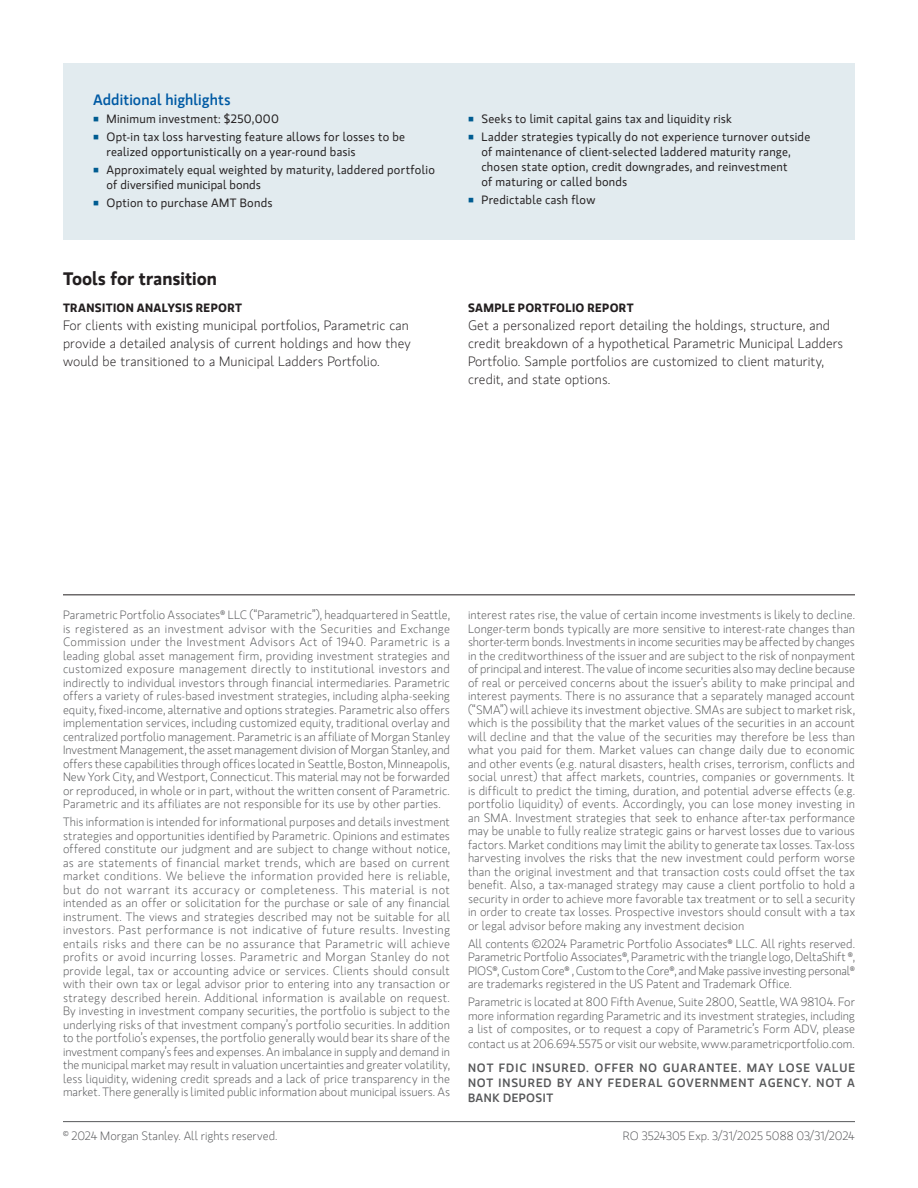
<style>
.page{position:relative;width:918px;height:1188px;background:#fff}
.page>*{position:absolute;margin:0;border:0;box-sizing:border-box;transform-origin:0 0}
.Body_Head{font:700 18px "MS Gloriola II Std";color:#231f20}
.Sidebar_Head{font:500 15px "MS Gloriola II Std";letter-spacing:.01em;color:#005aa4}
.t1{font:300 13.5px/18px "MS Gloriola II Std";letter-spacing:.01em;color:#231f20}
.Footnote___Rule_Above{font:300 12px/13.5px "MS Gloriola II Std";color:#57585a;text-align:justify}
.t2{font:12px/15px "MS Gloriola II Std";letter-spacing:.02em;color:#231f20}
.t3{font:500 12px/15px "MS Gloriola II Std";letter-spacing:.07em;color:#57585a;text-align:justify}
.Body_Subhead{font:700 12px "MS Gloriola II Std";letter-spacing:.03em;color:#231f20}
</style>
<div class="page">
<hr style="left:63px;top:594px;width:792px;height:1px;background:#231f20">
<div style="left:63px;top:64px;width:792px;height:176px;background:#e2ebef"></div>
<hr style="left:63px;top:1121px;width:792px;height:1px;background:#57585a">
<p class="Sidebar_Head" style="left:93px;top:89px;width:139px">Additional highlights</p>
<p class="t2" style="left:106px;top:111px;width:174px">Minimum investment: $250,000</p>
<p class="t2" style="left:106px;top:129px;width:300px">Opt-in tax loss harvesting feature allows for losses to be realized opportunistically on a year-round basis</p>
<p class="t2" style="left:106px;top:162px;width:330px">Approximately equal weighted by maturity, laddered portfolio of diversified municipal bonds</p>
<p class="t2" style="left:106px;top:195px;width:168px">Option to purchase AMT Bonds</p>
<p class="Body_Head" style="left:63px;top:266px;width:156px">Tools for transition</p>
<p class="Body_Subhead" style="left:63px;top:299px;width:181px">TRANSITION ANALYSIS REPORT</p>
<p class="t1" style="left:63px;top:316px;width:349px">For clients with existing municipal portfolios, Parametric can provide a detailed analysis of current holdings and how they would be transitioned to a Municipal Ladders Portfolio.</p>
<p class="t2" style="left:482px;top:111px;width:252px">Seeks to limit capital gains tax and liquidity risk</p>
<p class="t2" style="left:482px;top:129px;width:330px">Ladder strategies typically do not experience turnover outside of maintenance of client-selected laddered maturity range, chosen state option, credit downgrades, and reinvestment<br>of maturing or called bonds</p>
<p class="t2" style="left:482px;top:192px;width:115px">Predictable cash flow</p>
<p class="Body_Subhead" style="left:468px;top:299px;width:167px">SAMPLE PORTFOLIO REPORT</p>
<p class="t1" style="left:468px;top:316px;width:377px">Get a personalized report detailing the holdings, structure, and credit breakdown of a hypothetical Parametric Municipal Ladders Portfolio. Sample portfolios are customized to client maturity, credit, and state options.</p>
<p class="Footnote___Rule_Above" style="left:63px;top:608px;width:389px">Parametric Portfolio Associates® LLC (“Parametric”), headquartered in Seattle, is registered as an investment advisor with the Securities and Exchange Commission under the Investment Advisors Act of 1940. Parametric is a leading global asset management firm, providing investment strategies and customized exposure management directly to institutional investors and indirectly to individual investors through financial intermediaries. Parametric offers a variety of rules-based investment strategies, including alpha-seeking equity, fixed-income, alternative and options strategies. Parametric also offers implementation services, including customized equity, traditional overlay and centralized portfolio management. Parametric is an affiliate of Morgan Stanley Investment Management, the asset management division of Morgan Stanley, and offers these capabilities through offices located in Seattle, Boston, Minneapolis, New York City, and Westport, Connecticut. This material may not be forwarded or reproduced, in whole or in part, without the written consent of Parametric.<br>Parametric and its affiliates are not responsible for its use by other parties.</p>
<p class="Footnote___Rule_Above" style="left:63px;top:815px;width:389px">This information is intended for informational purposes and details investment strategies and opportunities identified by Parametric. Opinions and estimates offered constitute our judgment and are subject to change without notice, as are statements of financial market trends, which are based on current market conditions. We believe the information provided here is reliable, but do not warrant its accuracy or completeness. This material is not intended as an offer or solicitation for the purchase or sale of any financial instrument. The views and strategies described may not be suitable for all investors. Past performance is not indicative of future results. Investing entails risks and there can be no assurance that Parametric will achieve profits or avoid incurring losses. Parametric and Morgan Stanley do not provide legal, tax or accounting advice or services. Clients should consult with their own tax or legal advisor prior to entering into any transaction or strategy described herein. Additional information is available on request.<br>By investing in investment company securities, the portfolio is subject to the underlying risks of that investment company’s portfolio securities. In addition to the portfolio’s expenses, the portfolio generally would bear its share of the investment company’s fees and expenses. An imbalance in supply and demand in the municipal market may result in valuation uncertainties and greater volatility, less liquidity, widening credit spreads and a lack of price transparency in the market. There generally is limited public information about municipal issuers. As</p>
<p class="Footnote___Rule_Above" style="left:468px;top:608px;width:389px">interest rates rise, the value of certain income investments is likely to decline.<br>Longer-term bonds typically are more sensitive to interest-rate changes than shorter-term bonds. Investments in income securities may be affected by changes in the creditworthiness of the issuer and are subject to the risk of nonpayment of principal and interest. The value of income securities also may decline because of real or perceived concerns about the issuer’s ability to make principal and interest payments. There is no assurance that a separately managed account (“SMA”) will achieve its investment objective. SMAs are subject to market risk, which is the possibility that the market values of the securities in an account will decline and that the value of the securities may therefore be less than what you paid for them. Market values can change daily due to economic and other events (e.g. natural disasters, health crises, terrorism, conflicts and social unrest) that affect markets, countries, companies or governments. It is difficult to predict the timing, duration, and potential adverse effects (e.g. portfolio liquidity) of events. Accordingly, you can lose money investing in an SMA. Investment strategies that seek to enhance after-tax performance may be unable to fully realize strategic gains or harvest losses due to various factors. Market conditions may limit the ability to generate tax losses. Tax-loss harvesting involves the risks that the new investment could perform worse than the original investment and that transaction costs could offset the tax benefit. Also, a tax-managed strategy may cause a client portfolio to hold a security in order to achieve more favorable tax treatment or to sell a security in order to create tax losses. Prospective investors should consult with a tax or legal advisor before making any investment decision</p>
<p class="Footnote___Rule_Above" style="left:468px;top:937px;width:389px">All contents ©2024 Parametric Portfolio Associates® LLC. All rights reserved.<br>Parametric Portfolio Associates®, Parametric with the triangle logo, DeltaShift ®, PIOS®, Custom Core® , Custom to the Core®, and Make passive investing personal® are trademarks registered in the US Patent and Trademark Office.</p>
<p class="Footnote___Rule_Above" style="left:468px;top:995px;width:389px">Parametric is located at 800 Fifth Avenue, Suite 2800, Seattle, WA 98104. For more information regarding Parametric and its investment strategies, including a list of composites, or to request a copy of Parametric’s Form ADV, please</p>
<p class="Footnote___Rule_Above" style="left:468px;top:1037px;width:388px">contact us at 206.694.5575 or visit our website, www.parametricportfolio.com.</p>
<p class="t3" style="left:468px;top:1060px;width:389px">NOT FDIC INSURED. OFFER NO GUARANTEE. MAY LOSE VALUE NOT INSURED BY ANY FEDERAL GOVERNMENT AGENCY. NOT A BANK DEPOSIT</p>
<p class="Footnote___Rule_Above" style="left:63px;top:1129px;width:216px"><sup>©</sup> 2024 Morgan Stanley. All rights reserved.</p>
<p class="Footnote___Rule_Above" style="left:623px;top:1129px;width:234px">RO 3524305 Exp. 3/31/2025 5088 03/31/2024</p>
</div>
